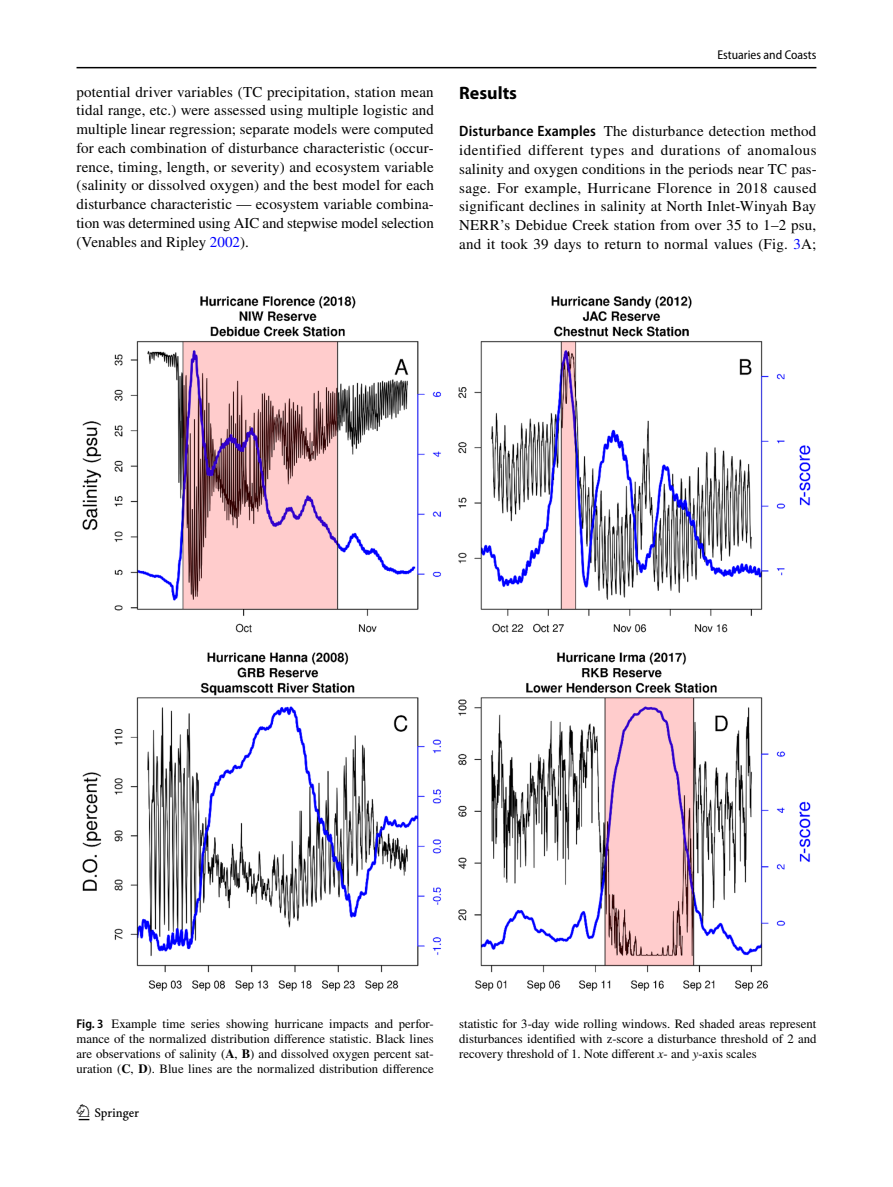
<style>
.page{position:relative;width:893px;height:1187px;background:#fff}
.page>*{position:absolute;margin:0;border:0;box-sizing:border-box;transform-origin:0 0}
.t1{font:22.5px "Springnew Regular 2";color:#000}
.t2{font:700 18px "Myriad Pro";color:#000}
.t3{font:15px/18.8px "STIX";letter-spacing:.005em;color:#000;text-align:justify}
.t4{font:12.75px/15px "STIX";color:#000;text-align:justify}
.t5{font:semi-condensed 12.75px "Myriad Pro";color:#000}
.s1{color:#00f}
.s2{font-family:"Myriad Pro";font-weight:600;font-stretch:semi-condensed}
.s3{font-weight:700}
.s4{font-style:italic}
</style>
<div class="page">
<hr style="left:77px;top:67px;width:739px;height:1px;background:#000">
<img style="left:82px;top:296px;width:729px;height:695px">
<p class="t5" style="left:717px;top:48px;width:101px">Estuaries and Coasts</p>
<p class="t3" style="left:77px;top:83px;width:359px">potential driver variables (TC precipitation, station mean tidal range, etc.) were assessed using multiple logistic and multiple linear regression; separate models were computed for each combination of disturbance characteristic (occur&shy;rence, timing, length, or severity) and ecosystem variable (salinity or dissolved oxygen) and the best model for each disturbance characteristic — ecosystem variable combina&shy;tion was determined using AIC and stepwise model selection (Venables and Ripley <span class="s1">2002</span>).</p>
<p class="t2" style="left:459px;top:81px;width:59px">Results</p>
<p class="t3" style="left:459px;top:123px;width:359px"><span class="s2">Disturbance Examples</span> The disturbance detection method identified different types and durations of anomalous salinity and oxygen conditions in the periods near TC pas&shy;sage. For example, Hurricane Florence in 2018 caused significant declines in salinity at North Inlet-Winyah Bay NERR’s Debidue Creek station from over 35 to 1–2 psu, and it took 39 days to return to normal values (Fig. <span class="s1">3</span>A;</p>
<p class="t4" style="left:77px;top:1016px;width:359px"><span class="s2">Fig. 3</span> Example time series showing hurricane impacts and perfor&shy;mance of the normalized distribution difference statistic. Black lines are observations of salinity (<span class="s3">A</span>, <span class="s3">B</span>) and dissolved oxygen percent sat&shy;uration (<span class="s3">C</span>, <span class="s3">D</span>). Blue lines are the normalized distribution difference</p>
<p class="t4" style="left:459px;top:1016px;width:359px">statistic for 3-day wide rolling windows. Red shaded areas represent disturbances identified with z-score a disturbance threshold of 2 and recovery threshold of 1. Note different <span class="s4">x</span>- and <span class="s4">y</span>-axis scales</p>
<h1 class="t1" style="left:79px;top:1104px;width:62px">1 3</h1>
</div>
